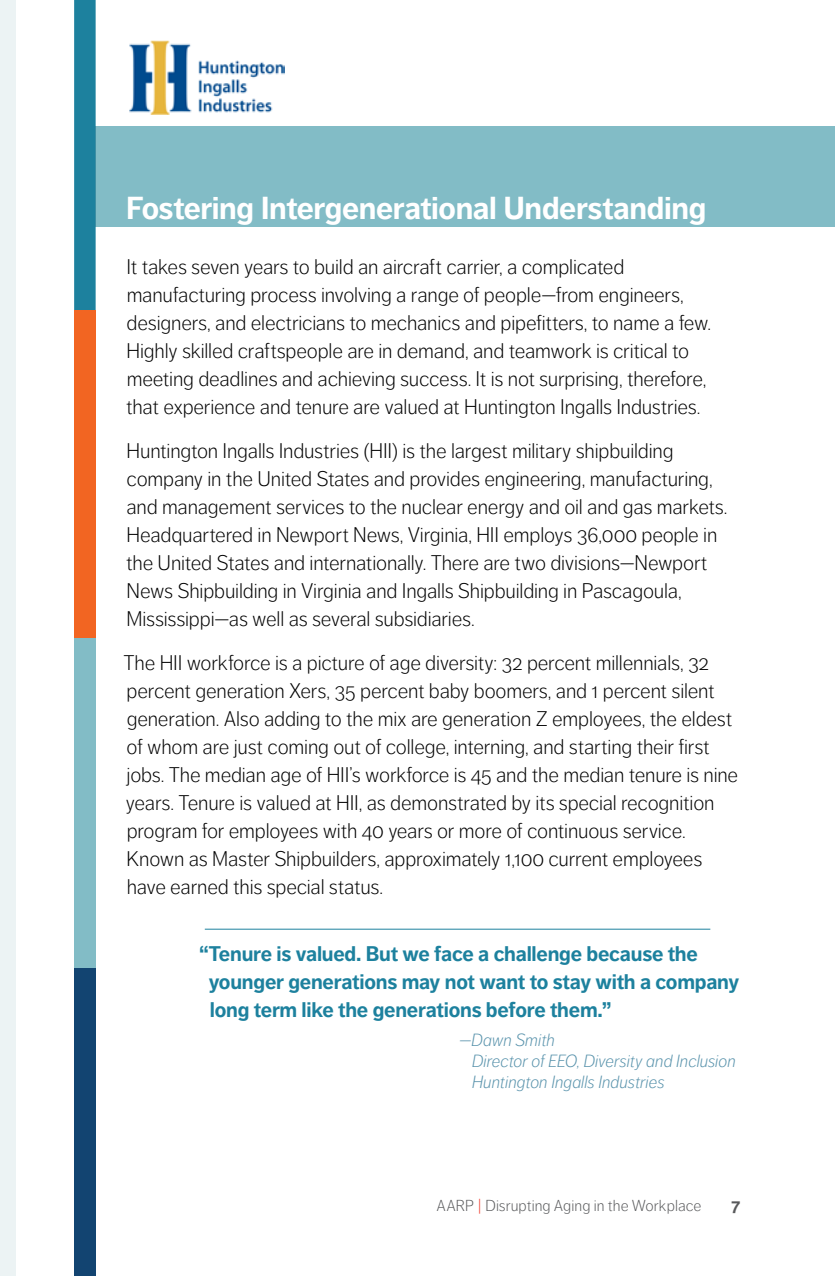
<style>
.page{position:relative;width:835px;height:1276px;background:#fff}
.page>*{position:absolute;margin:0;border:0;box-sizing:border-box;transform-origin:0 0}
.t1{font:700 31.5px "Dagny OT";letter-spacing:-.015em;color:#fff}
.t2{font:300 21px/28px "Dagny OT";letter-spacing:-.01em;color:#000}
.t3{font:700 21px/28px "Dagny OT";letter-spacing:-.01em;color:#1d819e}
.t4{font:italic 300 17.5px/21px "Dagny OT";letter-spacing:-.005em;color:#5993ac}
.t5{font:700 17.5px "Dagny OT";color:#58595b}
.t6{font:300 15.75px "Dagny OT";letter-spacing:.005em;color:#58595b}
.s1{color:#ef3829}
</style>
<div class="page">
<div style="left:0;top:0;width:16px;height:1276px;background:#ecf3f4"></div>
<div style="left:94px;top:126px;width:741px;height:101px;background:#82bcc6"></div>
<hr style="left:205px;top:929px;width:505px;height:1px;background:#1d819e">
<img style="left:129px;top:41px;width:156px;height:73px">
<div style="left:74px;top:961px;width:21px;height:315px;background:#124471"></div>
<div style="left:74px;top:0;width:21px;height:312px;background:#1d819e"></div>
<div style="left:74px;top:311px;width:21px;height:327px;background:#f26522"></div>
<div style="left:74px;top:638px;width:21px;height:330px;background:#82bcc6"></div>
<h1 class="t1" style="left:126px;top:190px;width:582px">Fostering Intergenerational Understanding</h1>
<p class="t2" style="left:126px;top:253px;width:587px">It takes seven years to build an aircraft carrier, a complicated manufacturing process involving a range of people—from engineers, designers, and electricians to mechanics and pipefitters, to name a few.<br>Highly skilled craftspeople are in demand, and teamwork is critical to meeting deadlines and achieving success. It is not surprising, therefore, that experience and tenure are valued at Huntington Ingalls Industries.</p>
<p class="t2" style="left:126px;top:437px;width:603px">Huntington Ingalls Industries (HII) is the largest military shipbuilding company in the United States and provides engineering, manufacturing, and management services to the nuclear energy and oil and gas markets.<br>Headquartered in Newport News, Virginia, HII employs 36,000 people in the United States and internationally. There are two divisions—Newport News Shipbuilding in Virginia and Ingalls Shipbuilding in Pascagoula, Mississippi—as well as several subsidiaries.</p>
<p class="t2" style="left:124px;top:649px;width:616px">The HII workforce is a picture of age diversity: 32 percent millennials, 32 percent generation Xers, 35 percent baby boomers, and 1 percent silent generation. Also adding to the mix are generation Z employees, the eldest of whom are just coming out of college, interning, and starting their first jobs. The median age of HII’s workforce is 45 and the median tenure is nine years. Tenure is valued at HII, as demonstrated by its special recognition program for employees with 40 years or more of continuous service.<br>Known as Master Shipbuilders, approximately 1,100 current employees have earned this special status.</p>
<p class="t3" style="left:209px;top:940px;width:532px;text-indent:-10px">“Tenure is valued. But we face a challenge because the younger generations may not want to stay with a company long term like the generations before them.”</p>
<p class="t4" style="left:472px;top:1030px;width:265px;text-indent:-13px">—Dawn Smith<br>Director of EEO, Diversity and Inclusion<br>Huntington Ingalls Industries</p>
<p class="t6" style="left:436px;top:1197px;width:266px">AARP <span class="s1">|</span> Disrupting Aging in the Workplace</p>
<p class="t5" style="left:731px;top:1195px;width:10px">7</p>
</div>
